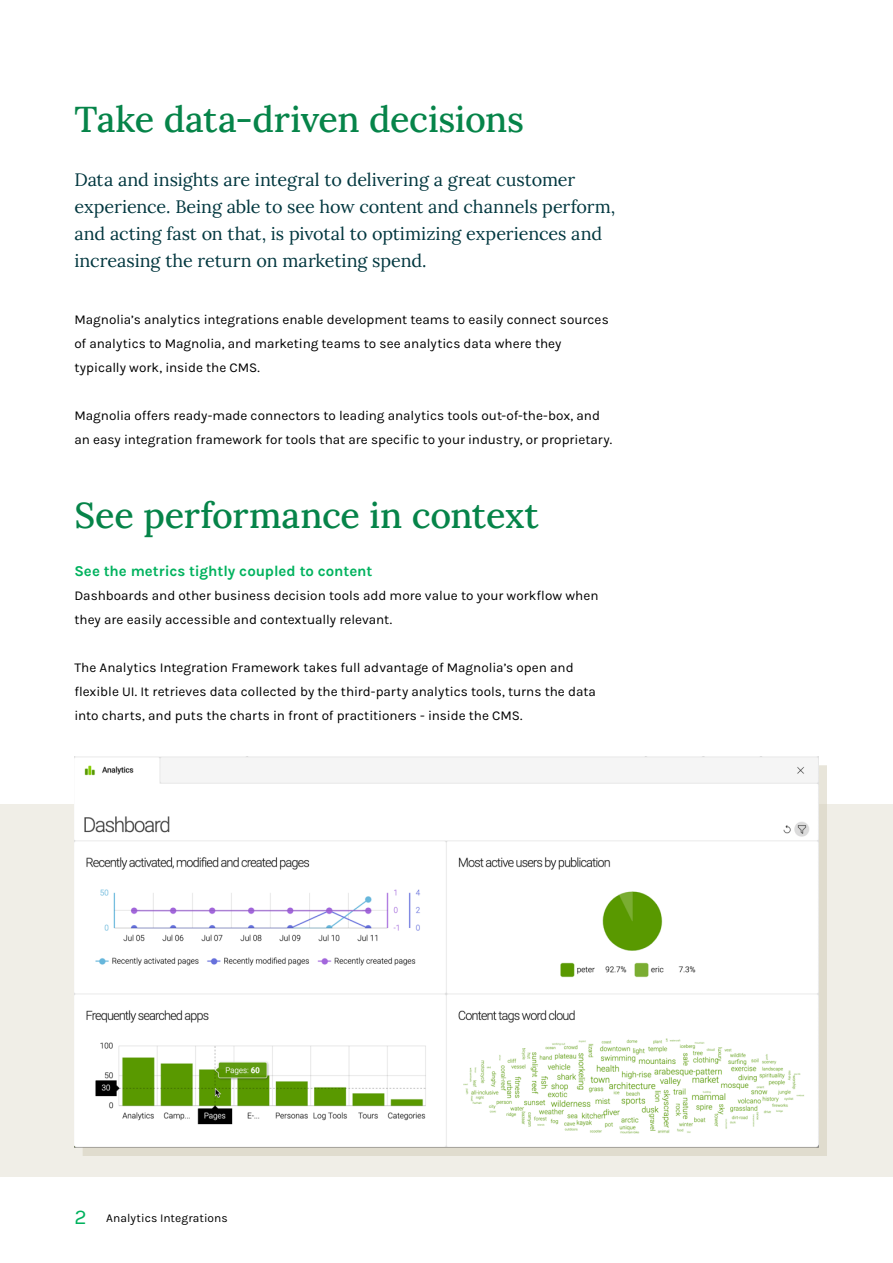
<style>
.page{position:relative;width:893px;height:1263px;background:#fff}
.page>*{position:absolute;margin:0;border:0;box-sizing:border-box;transform-origin:0 0}
.t1{font:500 36px "Lora";letter-spacing:-.01em;color:#068449}
.t2{font:18px/27px "Lora";letter-spacing:-.005em;color:#02373f}
.t3{font:700 15px "Karla";color:#00b25e}
.t4{font:13.5px/24px "Karla";color:#000}
.t5{font:12px "Karla";letter-spacing:.005em;color:#000}
.s1{font-size:21px;color:#00b25e}
</style>
<div class="page">
<div style="left:0;top:804px;width:893px;height:372px;background:#f0eee7"></div>
<div style="left:83px;top:765px;width:744px;height:390px;background:#e0dcce"></div>
<img style="left:74px;top:757px;width:745px;height:391px">
<h1 class="t1" style="left:74px;top:91px;width:451px">Take data-driven decisions</h1>
<h2 class="t2" style="left:74px;top:165px;width:542px">Data and insights are integral to delivering a great customer experience. Being able to see how content and channels perform, and acting fast on that, is pivotal to optimizing experiences and increasing the return on marketing spend.</h2>
<p class="t4" style="left:74px;top:307px;width:536px">Magnolia’s analytics integrations enable development teams to easily connect sources of analytics to Magnolia, and marketing teams to see analytics data where they typically work, inside the CMS.</p>
<p class="t4" style="left:74px;top:403px;width:539px">Magnolia offers ready-made connectors to leading analytics tools out-of-the-box, and an easy integration framework for tools that are specific to your industry, or proprietary.</p>
<h1 class="t1" style="left:74px;top:487px;width:466px">See performance in context</h1>
<p class="t3" style="left:74px;top:561px;width:299px">See the metrics tightly coupled to content</p>
<p class="t4" style="left:74px;top:583px;width:526px">Dashboards and other business decision tools add more value to your workflow when they are easily accessible and contextually relevant.</p>
<p class="t4" style="left:74px;top:655px;width:523px">The Analytics Integration Framework takes full advantage of Magnolia’s open and flexible UI. It retrieves data collected by the third-party analytics tools, turns the data into charts, and puts the charts in front of practitioners - inside the CMS.</p>
<p class="t5" style="left:74px;top:1210px;width:155px"><span class="s1">2</span> Analytics Integrations</p>
</div>
